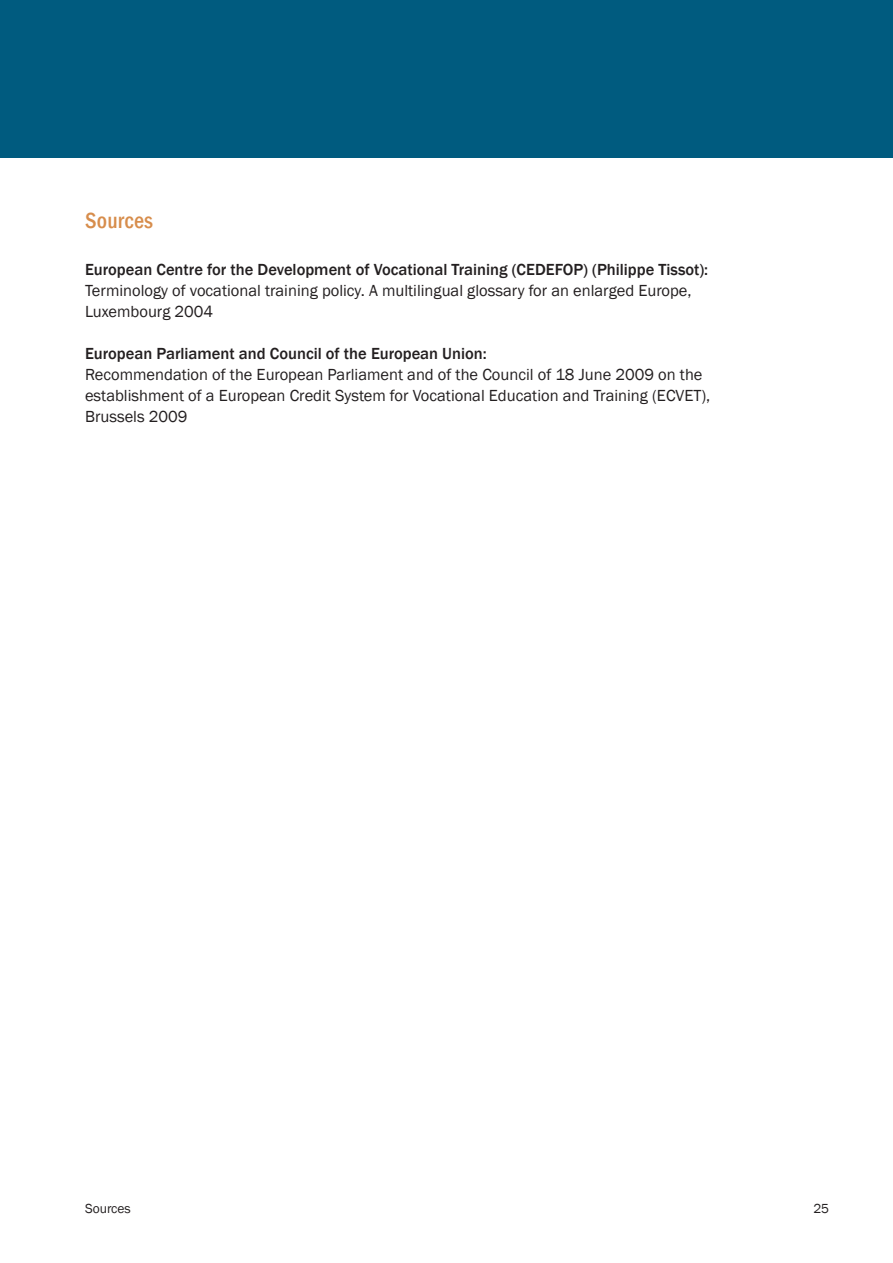
<style>
.page{position:relative;width:893px;height:1263px;background:#fff}
.page>*{position:absolute;margin:0;border:0;box-sizing:border-box;transform-origin:0 0}
.t1{font:500 condensed 22.5px "Franklin Gothic";letter-spacing:.01em;color:#d78d4c}
.t2{font:16.5px/21px "Franklin Gothic";color:#231f20}
.t3{font:500 16.5px "Franklin Gothic";color:#231f20}
.t4{font:13.5px "Franklin Gothic";color:#231f20}
</style>
<div class="page">
<div style="left:0;top:0;width:893px;height:157px;background:#005b7f"></div>
<h1 class="t1" style="left:85px;top:206px;width:70px">Sources</h1>
<p class="t3" style="left:85px;top:259px;width:625px">European Centre for the Development of Vocational Training (CEDEFOP) (Philippe Tissot):</p>
<p class="t2" style="left:85px;top:281px;width:608px">Terminology of vocational training policy. A multilingual glossary for an enlarged Europe,<br>Luxembourg 2004</p>
<p class="t3" style="left:85px;top:343px;width:403px">European Parliament and Council of the European Union:</p>
<p class="t2" style="left:85px;top:365px;width:627px">Recommendation of the European Parliament and of the Council of 18 June 2009 on the establishment of a European Credit System for Vocational Education and Training (ECVET),<br>Brussels 2009</p>
<p class="t4" style="left:85px;top:1200px;width:47px">Sources</p>
<p class="t4" style="left:813px;top:1200px;width:17px">25</p>
</div>
